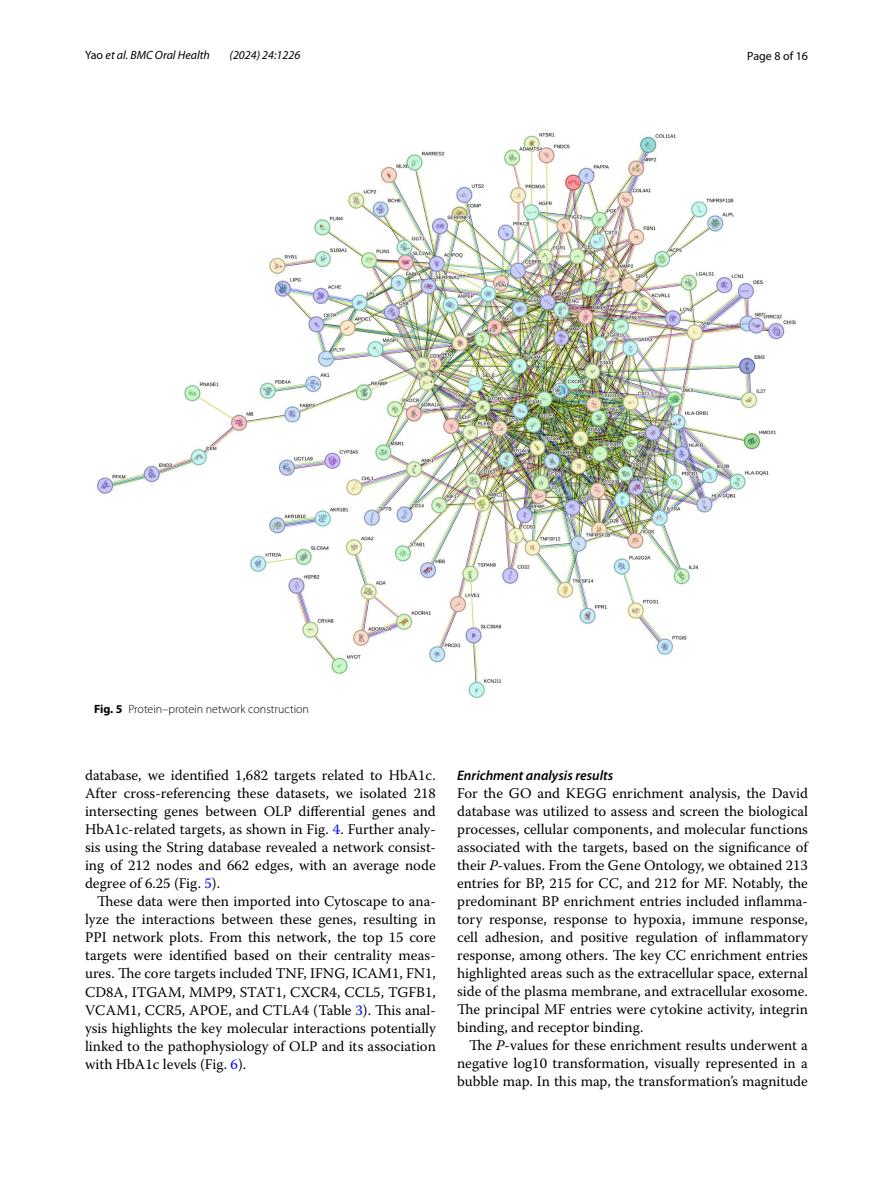
<style>
.page{position:relative;width:893px;height:1187px;background:#fff}
.page>*{position:absolute;margin:0;border:0;box-sizing:border-box;transform-origin:0 0}
.t1{font:14.7px/18px "Warnock Pro";color:#000;text-align:justify}
.t2{font:italic 600 13.8px "Myriad Pro";color:#000}
.t3{font:300 12px "Myriad Pro";color:#000}
.t4{font:italic 12px "Myriad Pro";color:#000}
.t5{font:12px "Myriad Pro";color:#000}
.s1{font-style:normal}
.s2{font-weight:700}
.s3{color:#00f}
.s4{font-style:italic}
</style>
<div class="page">
<img style="left:96px;top:133px;width:700px;height:565px">
<p class="t4" style="left:85px;top:48px;width:126px"><span class="s1">Yao</span> et al. BMC Oral Health</p>
<p class="t4" style="left:230px;top:48px;width:72px">(2024) 24:1226</p>
<p class="t5" style="left:747px;top:48px;width:62px">Page 8 of 16</p>
<p class="t3" style="left:94px;top:702px;width:216px"><span class="s2">Fig. 5</span> Protein–protein network construction</p>
<p class="t1" style="left:85px;top:766px;width:352px">database, we identified 1,682 targets related to HbA1c.<br>After cross-referencing these datasets, we isolated 218 intersecting genes between OLP differential genes and HbA1c-related targets, as shown in Fig. <span class="s3">4</span>. Further analy&shy;sis using the String database revealed a network consist&shy;ing of 212 nodes and 662 edges, with an average node degree of 6.25 (Fig. <span class="s3">5</span>).</p>
<p class="t1" style="left:85px;top:892px;width:352px;text-indent:12px">These data were then imported into Cytoscape to ana&shy;lyze the interactions between these genes, resulting in PPI network plots. From this network, the top 15 core targets were identified based on their centrality meas&shy;ures. The core targets included TNF, IFNG, ICAM1, FN1, CD8A, ITGAM, MMP9, STAT1, CXCR4, CCL5, TGFB1, VCAM1, CCR5, APOE, and CTLA4 (Table <span class="s3">3</span>). This anal&shy;ysis highlights the key molecular interactions potentially linked to the pathophysiology of OLP and its association with HbA1c levels (Fig. <span class="s3">6</span>).</p>
<p class="t2" style="left:457px;top:766px;width:158px">Enrichment analysis results</p>
<p class="t1" style="left:457px;top:783px;width:352px">For the GO and KEGG enrichment analysis, the David database was utilized to assess and screen the biological processes, cellular components, and molecular functions associated with the targets, based on the significance of their <span class="s4">P</span>-values. From the Gene Ontology, we obtained 213 entries for BP, 215 for CC, and 212 for MF. Notably, the predominant BP enrichment entries included inflamma&shy;tory response, response to hypoxia, immune response, cell adhesion, and positive regulation of inflammatory response, among others. The key CC enrichment entries highlighted areas such as the extracellular space, external side of the plasma membrane, and extracellular exosome.<br>The principal MF entries were cytokine activity, integrin binding, and receptor binding.</p>
<p class="t1" style="left:457px;top:1035px;width:352px;text-indent:12px">The <span class="s4">P</span>-values for these enrichment results underwent a negative log10 transformation, visually represented in a bubble map. In this map, the transformation’s magnitude</p>
</div>
